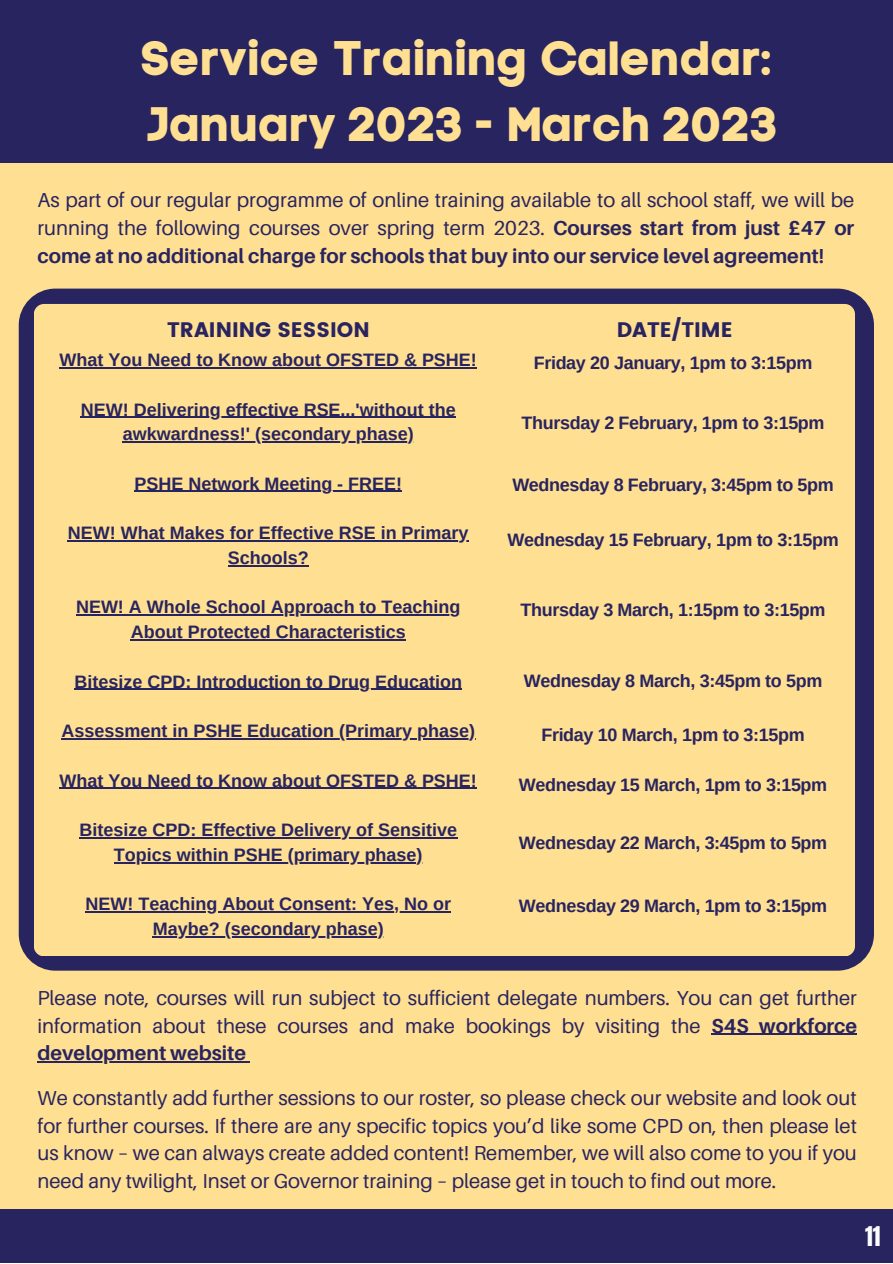
<style>
.page{position:relative;width:893px;height:1264px;background:#fff}
.page>*{position:absolute;margin:0;border:0;box-sizing:border-box;transform-origin:0 0}
.t1{font:48px/66.3px "Code Pro Bold LC";color:#ffdf92}
.t2{font:23.1px "Anton";color:#fdfdfd}
.t3{font:21px "Poppins";color:#292460}
.t4{font:20.25px/27.6px "Aileron";color:#292460;text-align:justify}
.t5{font:700 18px/24.8px "Arimo";color:#28245f;text-align:center}
.t6{font:700 18px "Arimo";letter-spacing:-.02em;color:#28245f}
.s1{font-weight:700}
</style>
<div class="page">
<div style="left:0;top:0;width:892px;height:1262px;background:#ffdf92"></div>
<div style="left:0;top:0;width:892px;height:162px;background:#28245f"></div>
<div style="left:0;top:1209px;width:892px;height:53px;background:#28245f"></div>
<div style="left:19px;top:288px;width:854px;height:682px;background:#28245f;border-radius:37px"></div>
<div style="left:34px;top:304px;width:820px;height:652px;background:#ffdf92;border-radius:10px"></div>
<hr style="left:59px;top:367px;width:418px;height:1px;background:#28245f">
<hr style="left:81px;top:416px;width:375px;height:2px;background:#28245f">
<hr style="left:123px;top:441px;width:291px;height:1px;background:#28245f">
<hr style="left:134px;top:491px;width:268px;height:1px;background:#28245f">
<hr style="left:68px;top:540px;width:401px;height:1px;background:#28245f">
<hr style="left:228px;top:565px;width:81px;height:1px;background:#28245f">
<hr style="left:76px;top:614px;width:385px;height:1px;background:#28245f">
<hr style="left:131px;top:639px;width:275px;height:1px;background:#28245f">
<hr style="left:74px;top:689px;width:388px;height:1px;background:#28245f">
<hr style="left:61px;top:738px;width:414px;height:1px;background:#28245f">
<hr style="left:59px;top:787px;width:418px;height:2px;background:#28245f">
<hr style="left:79px;top:837px;width:378px;height:1px;background:#28245f">
<hr style="left:114px;top:862px;width:309px;height:1px;background:#28245f">
<hr style="left:85px;top:911px;width:366px;height:1px;background:#28245f">
<hr style="left:153px;top:936px;width:231px;height:1px;background:#28245f">
<hr style="left:711px;top:1033px;width:146px;height:1px;background:#292460">
<hr style="left:37px;top:1061px;width:209px;height:1px;background:#292460">
<h1 class="t1" style="left:140px;top:25px;width:640px">Service Training Calendar:<br>January 2023 - March 2023</h1>
<p class="t4" style="left:37px;top:185px;width:818px;line-height:28px">As part of our regular programme of online training available to all school staff, we will be running the following courses over spring term 2023. <span class="s1">Courses start from just £47 or come at no additional charge for schools that buy into our service level agreement!</span></p>
<p class="t3" style="left:167px;top:317px;width:204px">TRAINING SESSION</p>
<p class="t3" style="left:616px;top:317px;width:117px">DATE/TIME</p>
<p class="t5" style="left:59px;top:347px;width:419px">What You Need to Know about OFSTED &amp; PSHE!</p>
<p class="t5" style="left:81px;top:397px;width:376px">NEW! Delivering effective RSE...'without the awkwardness!' (secondary phase)</p>
<p class="t5" style="left:134px;top:471px;width:269px">PSHE Network Meeting - FREE!</p>
<p class="t5" style="left:68px;top:520px;width:402px">NEW! What Makes for Effective RSE in Primary<br>Schools?</p>
<p class="t5" style="left:76px;top:595px;width:386px">NEW! A Whole School Approach to Teaching<br>About Protected Characteristics</p>
<p class="t5" style="left:74px;top:669px;width:389px">Bitesize CPD: Introduction to Drug Education</p>
<p class="t5" style="left:61px;top:718px;width:415px">Assessment in PSHE Education (Primary phase)</p>
<p class="t5" style="left:59px;top:768px;width:419px">What You Need to Know about OFSTED &amp; PSHE!</p>
<p class="t5" style="left:79px;top:817px;width:379px">Bitesize CPD: Effective Delivery of Sensitive<br>Topics within PSHE (primary phase)</p>
<p class="t5" style="left:85px;top:891px;width:367px">NEW! Teaching About Consent: Yes, No or<br>Maybe? (secondary phase)</p>
<p class="t6" style="left:533px;top:352px;width:280px">Friday 20 January, 1pm to 3:15pm</p>
<p class="t6" style="left:521px;top:412px;width:304px">Thursday 2 February, 1pm to 3:15pm</p>
<p class="t6" style="left:512px;top:475px;width:323px">Wednesday 8 February, 3:45pm to 5pm</p>
<p class="t6" style="left:507px;top:529px;width:333px">Wednesday 15 February, 1pm to 3:15pm</p>
<p class="t6" style="left:520px;top:600px;width:306px">Thursday 3 March, 1:15pm to 3:15pm</p>
<p class="t6" style="left:523px;top:670px;width:300px">Wednesday 8 March, 3:45pm to 5pm</p>
<p class="t6" style="left:541px;top:725px;width:265px">Friday 10 March, 1pm to 3:15pm</p>
<p class="t6" style="left:519px;top:774px;width:310px">Wednesday 15 March, 1pm to 3:15pm</p>
<p class="t6" style="left:519px;top:833px;width:310px">Wednesday 22 March, 3:45pm to 5pm</p>
<p class="t6" style="left:519px;top:895px;width:310px">Wednesday 29 March, 1pm to 3:15pm</p>
<p class="t4" style="left:37px;top:983px;width:821px">Please note, courses will run subject to sufficient delegate numbers. You can get further information about these courses and make bookings by visiting the <span class="s1">S4S workforce development website</span></p>
<p class="t4" style="left:37px;top:1083px;width:821px">We constantly add further sessions to our roster, so please check our website and look out for further courses. If there are any specific topics you’d like some CPD on, then please let us know – we can always create added content! Remember, we will also come to you if you need any twilight, Inset or Governor training – please get in touch to find out more.</p>
<p class="t2" style="left:864px;top:1220px;width:17px">11</p>
</div>
